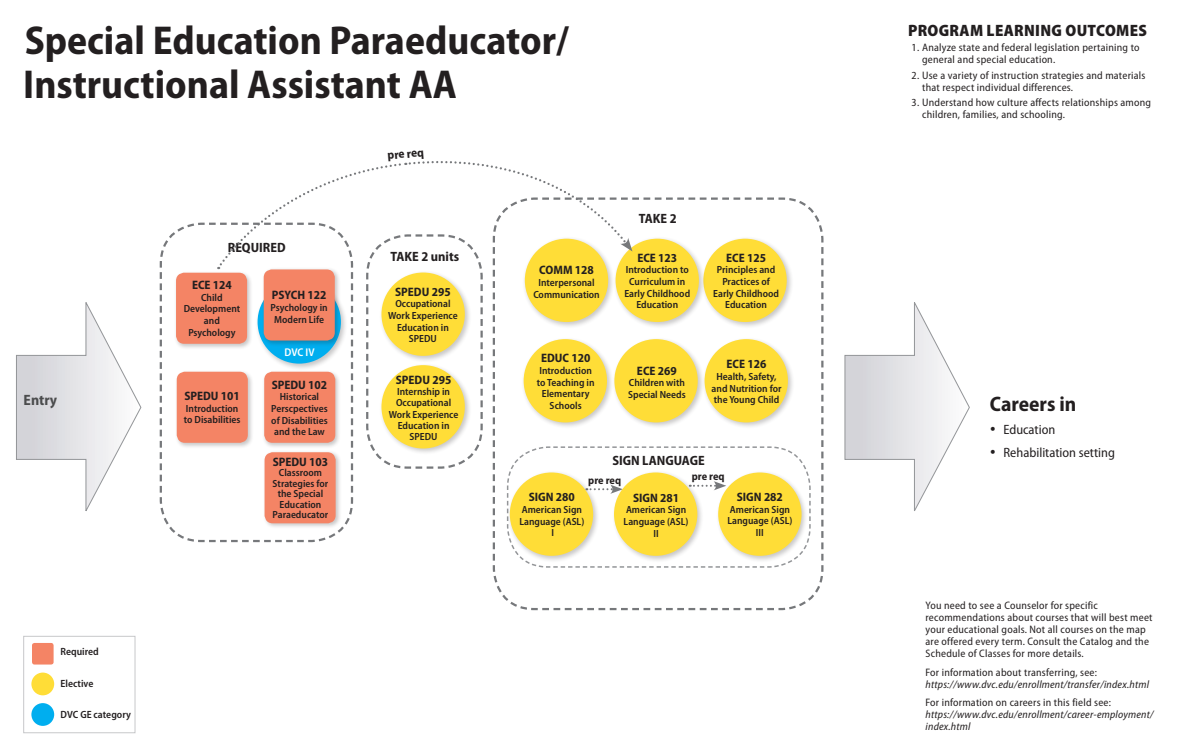
<style>
.page{position:relative;width:1188px;height:756px;background:#fff}
.page>*{position:absolute;margin:0;border:0;box-sizing:border-box;transform-origin:0 0}
.h1_title{font:700 semi-condensed 40.5px/43.5px "Myriad Pro";color:#231f20}
.t1{font:700 semi-condensed 21px "Myriad Pro";color:#231f20}
.Intended_Learning_Ou{font:900 semi-condensed 16.5px "Myriad Pro";letter-spacing:.02em;color:#231f20}
.t2{font:700 semi-condensed 15px "Myriad Pro";color:#4b4c4d}
.Area_text{font:700 semi-condensed 13.5px "Myriad Pro";color:#231f20}
.t3{font:semi-condensed 13.5px "Myriad Pro";color:#231f20}
.Area_text-2{font:700 semi-condensed 12.23px "Myriad Pro";color:#231f20}
.Area_text-3{font:600 semi-condensed 11.25px "Myriad Pro";color:#fff}
.Area_text-4{font:700 semi-condensed 11.02px "Myriad Pro";letter-spacing:-.005em;color:#231f20}
.Outcomes_listings{font:semi-condensed 10.88px/12px "Myriad Pro";letter-spacing:.02em;color:#231f20}
.Outcomes_listings-2{font:italic semi-condensed 10.88px/12px "Myriad Pro";letter-spacing:.02em;color:#231f20}
.Area_text-5{font:600 semi-condensed 10.5px "Myriad Pro";color:#231f20}
.Area_text-6{font:600 semi-condensed 10.35px/11.7px "Myriad Pro";color:#231f20;text-align:center}
.s1{font-style:normal}
</style>
<div class="page">
<svg style="left:16px;top:302px;width:126px;height:209px"></svg>
<div style="left:23px;top:636px;width:112px;height:97px;border:1px solid #c7c8ca"></div>
<div style="left:32px;top:643px;width:22px;height:22px;background:#f48465;border-radius:2px"></div>
<div style="left:31px;top:673px;width:23px;height:22px;background:#ffdd37;border-radius:50%"></div>
<div style="left:31px;top:703px;width:23px;height:23px;background:#00aeef;border-radius:50%"></div>
<svg style="left:844px;top:302px;width:126px;height:209px"></svg>
<svg style="left:159px;top:222px;width:46px;height:321px"></svg>
<div style="left:174px;top:270px;width:79px;height:80px;background:#231f20;opacity:.25"></div>
<div style="left:176px;top:273px;width:71px;height:71px;background:#f48465;border-radius:8px"></div>
<div style="left:174px;top:369px;width:80px;height:80px;background:#231f20;opacity:.25"></div>
<div style="left:177px;top:372px;width:71px;height:71px;background:#f48465;border-radius:8px"></div>
<svg style="left:207px;top:161px;width:617px;height:450px"></svg>
<p class="h1_title" style="left:23px;top:17px;width:547px">Special Education Paraeducator/<br>Instructional Assistant AA</p>
<p class="Intended_Learning_Ou" style="left:908px;top:20px;width:241px">PROGRAM LEARNING OUTCOMES</p>
<p class="Outcomes_listings" style="left:922px;top:42px;width:219px;text-indent:-10px">1. Analyze state and federal legislation pertaining to general and special education.</p>
<p class="Outcomes_listings" style="left:922px;top:69px;width:225px;text-indent:-10px">2. Use a variety of instruction strategies and materials that respect individual differences.</p>
<p class="Outcomes_listings" style="left:922px;top:96px;width:231px;text-indent:-10px">3. Understand how culture affects relationships among children, families, and schooling.</p>
<p class="Area_text" style="left:228px;top:239px;width:59px">REQUIRED</p>
<p class="Area_text-2" style="left:192px;top:277px;width:41px">ECE 124</p>
<p class="Area_text-6" style="left:184px;top:291px;width:58px">Child<br>Development and<br>Psychology</p>
<p class="Area_text-2" style="left:272px;top:287px;width:56px">PSYCH 122</p>
<p class="Area_text-6" style="left:271px;top:302px;width:59px">Psychology in<br>Modern Life</p>
<p class="Area_text-2" style="left:387px;top:147px;width:38px;rotate:-5deg">pre req</p>
<p class="Area_text" style="left:390px;top:248px;width:70px">TAKE 2 units</p>
<p class="Area_text-2" style="left:395px;top:284px;width:57px">SPEDU 295</p>
<p class="Area_text-6" style="left:388px;top:298px;width:71px">Occupational<br>Work Experience<br>Education in<br>SPEDU</p>
<p class="Area_text-2" style="left:539px;top:262px;width:56px">COMM 128</p>
<p class="Area_text-6" style="left:533px;top:276px;width:68px">Interpersonal<br>Communication</p>
<p class="Area_text" style="left:639px;top:210px;width:39px">TAKE 2</p>
<p class="Area_text-2" style="left:637px;top:250px;width:41px">ECE 123</p>
<p class="Area_text-6" style="left:624px;top:264px;width:67px">Introduction to<br>Curriculum in<br>Early Childhood<br>Education</p>
<p class="Area_text-2" style="left:726px;top:250px;width:41px">ECE 125</p>
<p class="Area_text-6" style="left:713px;top:264px;width:67px">Principles and<br>Practices of<br>Early Childhood<br>Education</p>
<p class="Area_text-3" style="left:284px;top:345px;width:32px">DVC IV</p>
<p class="Area_text-2" style="left:541px;top:350px;width:51px">EDUC 120</p>
<p class="Area_text-6" style="left:537px;top:365px;width:59px">Introduction to Teaching in<br>Elementary<br>Schools</p>
<p class="Area_text-2" style="left:727px;top:356px;width:41px">ECE 126</p>
<p class="Area_text-6" style="left:712px;top:370px;width:71px">Health, Safety, and Nutrition for the Young Child</p>
<p class="Area_text-2" style="left:637px;top:363px;width:41px">ECE 269</p>
<p class="Area_text-6" style="left:628px;top:377px;width:59px;text-align:left">Children with<br>Special Needs</p>
<p class="Area_text-2" style="left:396px;top:372px;width:57px">SPEDU 295</p>
<p class="Area_text-6" style="left:389px;top:386px;width:71px;line-height:11.2px">Internship in<br>Occupational<br>Work Experience<br>Education in<br>SPEDU</p>
<p class="Area_text-2" style="left:272px;top:377px;width:57px">SPEDU 102</p>
<p class="Area_text-6" style="left:271px;top:391px;width:58px">Historical<br>Perscpectives of Disabilities and the Law</p>
<p class="Area_text-2" style="left:184px;top:388px;width:57px">SPEDU 101</p>
<p class="Area_text-6" style="left:184px;top:402px;width:58px;text-align:left">Introduction to Disabilities</p>
<p class="t2" style="left:24px;top:391px;width:35px">Entry</p>
<p class="t1" style="left:990px;top:390px;width:88px">Careers in</p>
<p class="t3" style="left:990px;top:421px;width:67px">• Education</p>
<p class="t3" style="left:990px;top:444px;width:126px">• Rehabilitation setting</p>
<p class="Area_text" style="left:612px;top:451px;width:94px">SIGN LANGUAGE</p>
<p class="Area_text-2" style="left:273px;top:454px;width:57px">SPEDU 103</p>
<p class="Area_text-6" style="left:273px;top:468px;width:57px;line-height:10.5px">Classroom<br>Strategies for the Special<br>Education<br>Paraeducator</p>
<p class="Area_text-4" style="left:588px;top:473px;width:34px">pre req</p>
<p class="Area_text-4" style="left:692px;top:469px;width:34px">pre req</p>
<p class="Area_text-2" style="left:737px;top:489px;width:48px">SIGN 282</p>
<p class="Area_text-6" style="left:727px;top:503px;width:66px">American Sign<br>Language (ASL)<br>III</p>
<p class="Area_text-2" style="left:529px;top:489px;width:48px">SIGN 280</p>
<p class="Area_text-6" style="left:519px;top:503px;width:66px">American Sign<br>Language (ASL)<br>I</p>
<p class="Area_text-2" style="left:633px;top:490px;width:48px">SIGN 281</p>
<p class="Area_text-6" style="left:624px;top:504px;width:66px">American Sign<br>Language (ASL)<br>II</p>
<p class="Area_text-5" style="left:61px;top:645px;width:40px">Required</p>
<p class="Area_text-5" style="left:61px;top:677px;width:34px">Elective</p>
<p class="Area_text-5" style="left:61px;top:708px;width:72px">DVC GE category</p>
<p class="Outcomes_listings" style="left:926px;top:599px;width:229px">You need to see a Counselor for specific recommendations about courses that will best meet your educational goals. Not all courses on the map are offered every term. Consult the Catalog and the Schedule of Classes for more details.</p>
<p class="Outcomes_listings-2" style="left:926px;top:666px;width:225px"><span class="s1">For information about transferring, see: </span>https://www.dvc.edu/enrollment/transfer/index.html</p>
<p class="Outcomes_listings-2" style="left:926px;top:697px;width:230px"><span class="s1">For information on careers in this field see: </span>https://www.dvc.edu/enrollment/career-employment/ index.html</p>
</div>
